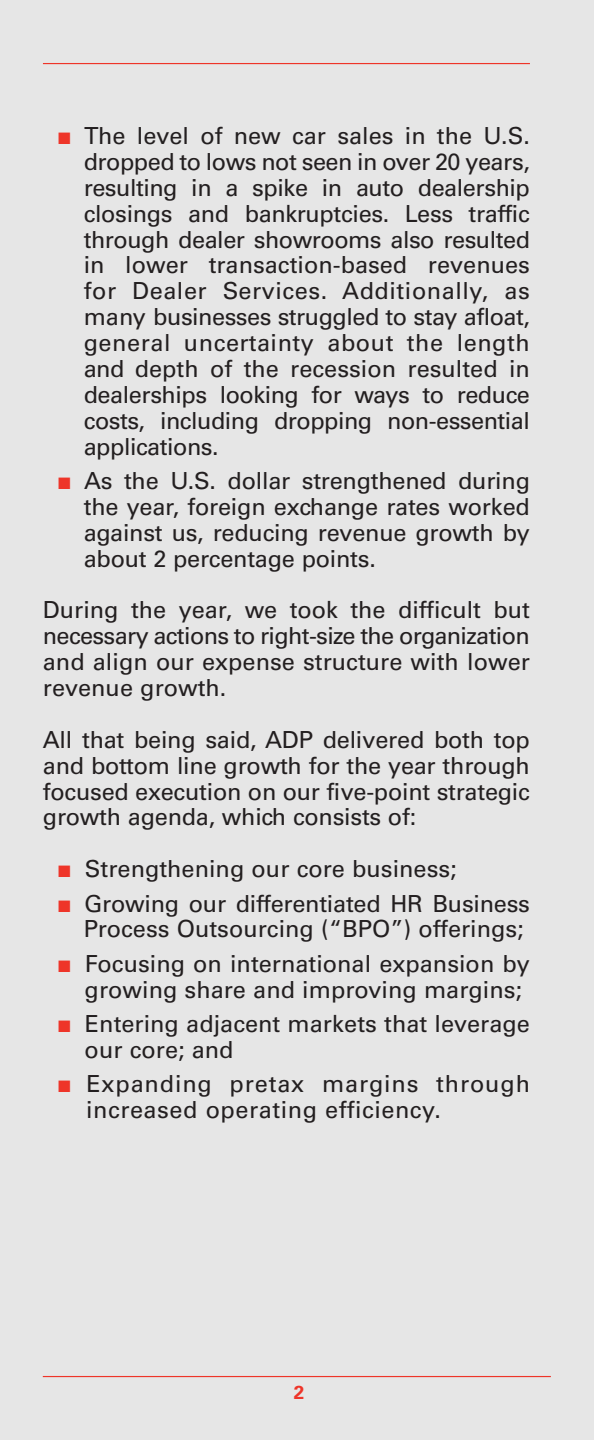
<style>
.page{position:relative;width:594px;height:1440px;background:#fff}
.page>*{position:absolute;margin:0;border:0;box-sizing:border-box;transform-origin:0 0}
.t1{font:23.6px/25.8px "Univers+KYDXRB";color:#231f20;text-align:justify}
.t2{font:23.6px/25.8px "Univers+KYDXRB";letter-spacing:.03em;color:#231f20}
.t3{font:18.8px "Univers Bold+LHIZUJ";color:#ee3529}
.s1{color:#ee3529}
</style>
<div class="page">
<div style="left:1px;top:0;width:592px;height:1440px;background:#e6e6e6"></div>
<hr style="left:43px;top:63px;width:487px;height:1px;background:#ee3529">
<hr style="left:43px;top:1376px;width:508px;height:1px;background:#ee3529">
<p class="t1" style="left:84px;top:125px;width:448px;text-indent:-26px"><span class="s1">■</span> The level of new car sales in the U.S. dropped to lows not seen in over 20 years, resulting in a spike in auto dealership closings and bankruptcies. Less traffic through dealer showrooms also resulted in lower transaction-based revenues for Dealer Services. Additionally, as many businesses struggled to stay afloat, general uncertainty about the length and depth of the recession resulted in dealerships looking for ways to reduce costs, including dropping non-essential applications.</p>
<p class="t1" style="left:84px;top:470px;width:448px;text-indent:-26px"><span class="s1">■</span> As the U.S. dollar strengthened during the year, foreign exchange rates worked against us, reducing revenue growth by about 2 percentage points.</p>
<p class="t1" style="left:43px;top:599px;width:489px">During the year, we took the difficult but necessary actions to right-size the organization and align our expense structure with lower revenue growth.</p>
<p class="t1" style="left:43px;top:729px;width:489px">All that being said, ADP delivered both top and bottom line growth for the year through focused execution on our five-point strategic growth agenda, which consists of:</p>
<p class="t1" style="left:58px;top:858px;width:400px"><span class="s1">■</span> Strengthening our core business;</p>
<p class="t1" style="left:58px;top:892px;width:473px;text-align:right"><span class="s1">■</span> Growing our differentiated HR Business<br>Process Outsourcing (“BPO”) offerings;</p>
<p class="t1" style="left:85px;top:953px;width:447px;text-indent:-27px"><span class="s1">■</span> Focusing on international expansion by growing share and improving margins;</p>
<p class="t1" style="left:85px;top:1013px;width:447px;text-indent:-27px"><span class="s1">■</span> Entering adjacent markets that leverage our core; and</p>
<p class="t2" style="left:86px;top:1073px;width:445px;text-indent:-28px"><span class="s1">■</span> Expanding pretax margins through increased operating efficiency.</p>
<p class="t3" style="left:294px;top:1386px;width:12px">2</p>
</div>
